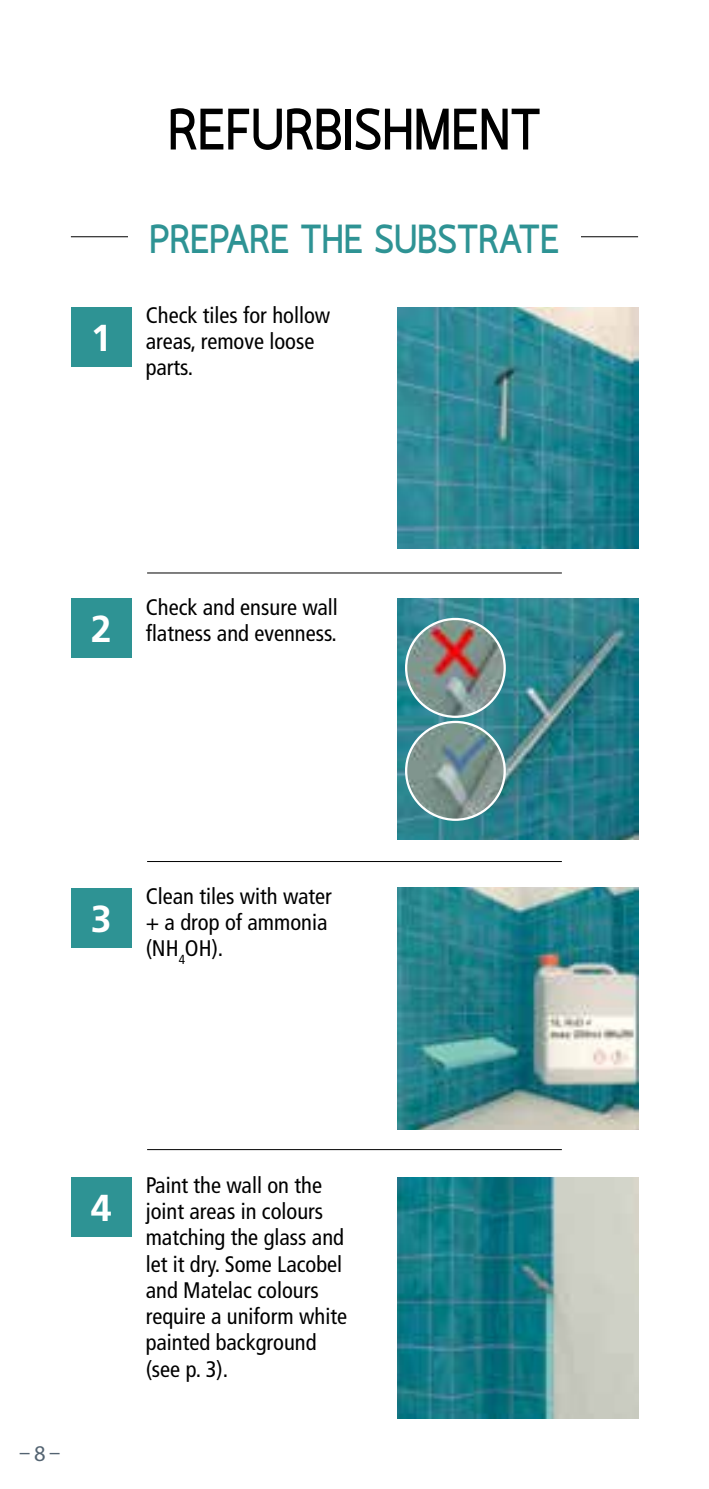
<style>
.page{position:relative;width:709px;height:1489px;background:#fff}
.page>*{position:absolute;margin:0;border:0;box-sizing:border-box;transform-origin:0 0}
.t1{font:700 57.5px "Quark";color:#000;scale:.9 1}
.t2{font:700 40px "Quark";color:#2e9394;scale:.9 1}
.t3{font:700 37.5px "Frutiger LT Std";color:#fff}
.t4{font:condensed 22.5px/26.2px "Frutiger LT Std";color:#000}
.t5{font:22.5px "Myriad Pro";color:#536371}
</style>
<div class="page">
<div style="left:71px;top:307px;width:60px;height:59px;background:#2e9394"></div>
<div style="left:71px;top:599px;width:60px;height:59px;background:#2e9394"></div>
<div style="left:71px;top:887px;width:60px;height:60px;background:#2e9394"></div>
<div style="left:71px;top:1176px;width:60px;height:60px;background:#2e9394"></div>
<img style="left:397px;top:887px;width:241px;height:241px">
<img style="left:397px;top:307px;width:241px;height:241px">
<img style="left:397px;top:1177px;width:241px;height:240px">
<img style="left:397px;top:599px;width:241px;height:240px">
<img style="left:406px;top:619px;width:98px;height:97px">
<div style="left:405px;top:618px;width:101px;height:100px;border:2px solid #fff;border-radius:50%"></div>
<img style="left:406px;top:722px;width:98px;height:97px">
<div style="left:405px;top:720px;width:101px;height:100px;border:2px solid #fff;border-radius:50%"></div>
<hr style="left:71px;top:236px;width:567px;height:1px;background:#000">
<div style="left:128px;top:223px;width:452px;height:30px;background:#fff"></div>
<hr style="left:147px;top:572px;width:415px;height:1px;background:#000">
<hr style="left:147px;top:861px;width:415px;height:1px;background:#000">
<hr style="left:147px;top:1149px;width:415px;height:1px;background:#000">
<h3 class="t3" style="left:91px;top:315px;width:22px">1</h3>
<h1 class="t1" style="left:168px;top:96px;width:416px">REFURBISHMENT</h1>
<h2 class="t2" style="left:149px;top:216px;width:457px">PREPARE THE SUBSTRATE</h2>
<p class="t4" style="left:146px;top:302px;width:186px">Check tiles for hollow areas, remove loose parts.</p>
<h3 class="t3" style="left:91px;top:607px;width:22px">2</h3>
<p class="t4" style="left:146px;top:593px;width:194px">Check and ensure wall flatness and evenness.</p>
<h3 class="t3" style="left:91px;top:896px;width:22px">3</h3>
<p class="t4" style="left:146px;top:882px;width:188px">Clean tiles with water + a drop of ammonia (NH<sub>4</sub>OH).</p>
<h3 class="t3" style="left:91px;top:1185px;width:22px">4</h3>
<p class="t5" style="left:19px;top:1439px;width:43px">–8–</p>
<p class="t4" style="left:146px;top:1171px;width:203px">Paint the wall on the joint areas in colours matching the glass and let it dry. Some Lacobel and Matelac colours require a uniform white painted background (see p. 3).</p>
</div>
